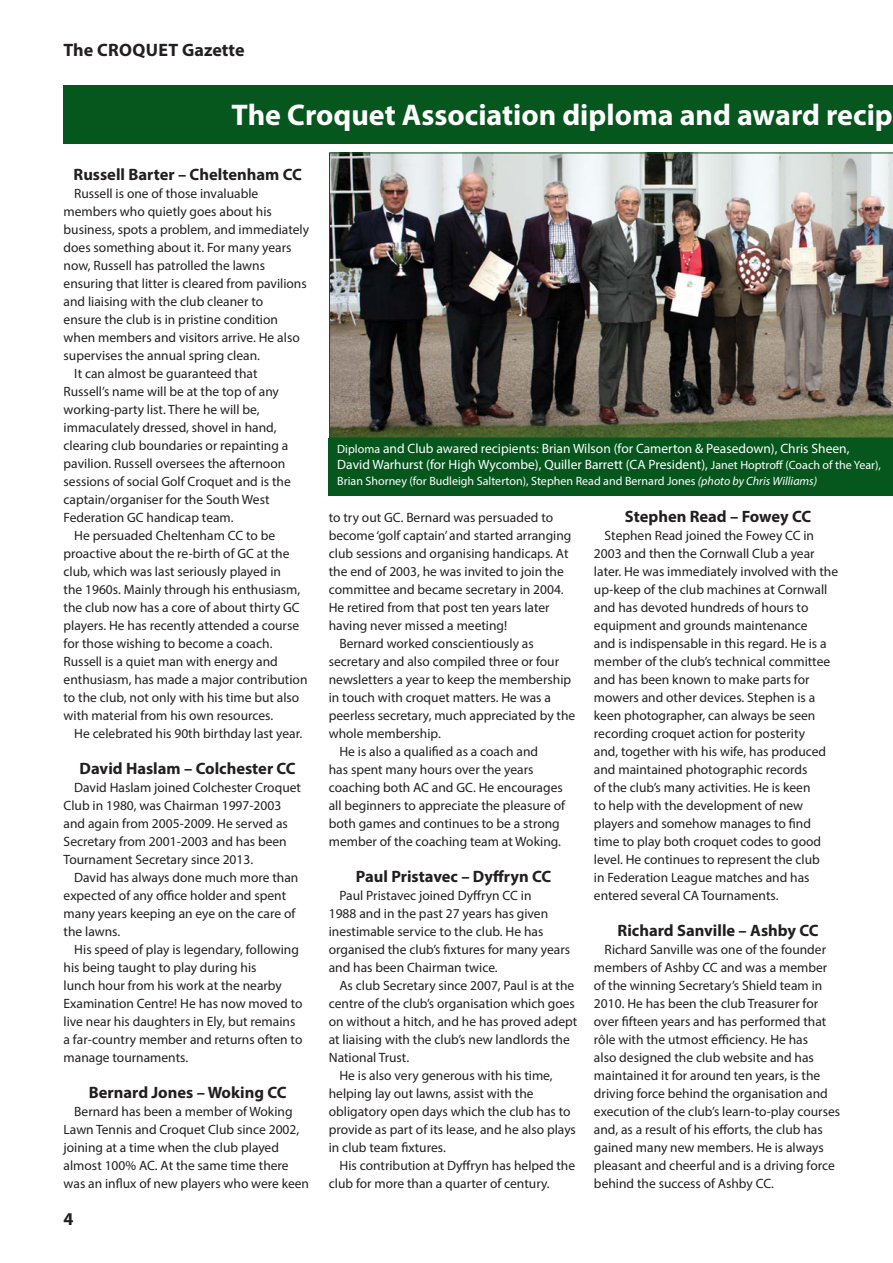
<style>
.page{position:relative;width:893px;height:1263px;background:#fff}
.page>*{position:absolute;margin:0;border:0;box-sizing:border-box;transform-origin:0 0}
.t1{font:700 30px "Myriad Pro";color:#fff}
.t2{font:700 18px "Myriad Pro";letter-spacing:.005em;color:#231f20}
.t3{font:700 16.5px "Myriad Pro";color:#231f20}
.t4{font:13.5px/18px "Myriad Pro";color:#231f20}
.t5{font:13.5px/15.8px "Myriad Pro";color:#fff}
.t6{font:12px "Myriad Pro";color:#fff}
.s1{font-size:12px}
.s2{font-style:italic}
</style>
<div class="page">
<img style="left:329px;top:153px;width:563px;height:285px">
<div style="left:329px;top:438px;width:563px;height:58px;background:#05571d"></div>
<div style="left:64px;top:85px;width:828px;height:59px;background:#05571d"></div>
<h2 class="t2" style="left:64px;top:43px;width:182px">The CROQUET Gazette</h2>
<h1 class="t1" style="left:231px;top:104px;width:662px">The Croquet Association diploma and award recip</h1>
<p class="t3" style="left:74px;top:168px;width:230px">Russell Barter – Cheltenham CC</p>
<p class="t4" style="left:74px;top:186px;width:186px">Russell is one of those invaluable</p>
<p class="t4" style="left:64px;top:204px;width:210px">members who quietly goes about his</p>
<p class="t4" style="left:64px;top:222px;width:247px">business, spots a problem, and immediately</p>
<p class="t4" style="left:64px;top:240px;width:229px">does something about it. For many years</p>
<p class="t4" style="left:64px;top:258px;width:203px">now, Russell has patrolled the lawns</p>
<p class="t4" style="left:64px;top:276px;width:245px">ensuring that litter is cleared from pavilions</p>
<p class="t4" style="left:64px;top:294px;width:201px">and liaising with the club cleaner to</p>
<p class="t4" style="left:64px;top:312px;width:216px">ensure the club is in pristine condition</p>
<p class="t4" style="left:64px;top:330px;width:238px">when members and visitors arrive. He also</p>
<p class="t4" style="left:64px;top:348px;width:198px">supervises the annual spring clean.</p>
<p class="t4" style="left:74px;top:366px;width:185px">It can almost be guaranteed that</p>
<p class="t4" style="left:64px;top:384px;width:217px">Russell’s name will be at the top of any</p>
<p class="t4" style="left:64px;top:402px;width:197px">working-party list. There he will be,</p>
<p class="t4" style="left:64px;top:420px;width:214px">immaculately dressed, shovel in hand,</p>
<p class="t4" style="left:64px;top:438px;width:226px">clearing club boundaries or repainting a</p>
<p class="t4" style="left:64px;top:456px;width:223px">pavilion. Russell oversees the afternoon</p>
<p class="t4" style="left:64px;top:474px;width:229px">sessions of social Golf Croquet and is the</p>
<p class="t4" style="left:64px;top:492px;width:207px">captain/organiser for the South West</p>
<p class="t4" style="left:64px;top:510px;width:172px">Federation GC handicap team.</p>
<p class="t4" style="left:74px;top:528px;width:202px">He persuaded Cheltenham CC to be</p>
<p class="t4" style="left:64px;top:546px;width:227px">proactive about the re-birth of GC at the</p>
<p class="t4" style="left:64px;top:564px;width:219px">club, which was last seriously played in</p>
<p class="t4" style="left:64px;top:582px;width:238px">the 1960s. Mainly through his enthusiasm,</p>
<p class="t4" style="left:64px;top:600px;width:238px">the club now has a core of about thirty GC</p>
<p class="t4" style="left:64px;top:618px;width:237px">players. He has recently attended a course</p>
<p class="t4" style="left:64px;top:636px;width:210px">for those wishing to become a coach.</p>
<p class="t4" style="left:64px;top:654px;width:216px">Russell is a quiet man with energy and</p>
<p class="t4" style="left:64px;top:672px;width:245px">enthusiasm, has made a major contribution</p>
<p class="t4" style="left:64px;top:690px;width:237px">to the club, not only with his time but also</p>
<p class="t4" style="left:64px;top:708px;width:211px">with material from his own resources.</p>
<p class="t4" style="left:74px;top:726px;width:229px">He celebrated his 90th birthday last year.</p>
<p class="t3" style="left:80px;top:762px;width:218px">David Haslam – Colchester CC</p>
<p class="t4" style="left:64px;top:780px;width:239px;text-indent:11px">David Haslam joined Colchester Croquet Club in 1980, was Chairman 1997-2003 and again from 2005-2009. He served as Secretary from 2001-2003 and has been Tournament Secretary since 2013.</p>
<p class="t4" style="left:64px;top:870px;width:236px;text-indent:11px">David has always done much more than expected of any office holder and spent many years keeping an eye on the care of the lawns.</p>
<p class="t4" style="left:64px;top:942px;width:240px;text-indent:11px">His speed of play is legendary, following his being taught to play during his<br>lunch hour from his work at the nearby Examination Centre! He has now moved to live near his daughters in Ely, but remains a far-country member and returns often to manage tournaments.</p>
<p class="t3" style="left:89px;top:1086px;width:199px">Bernard Jones – Woking CC</p>
<p class="t4" style="left:64px;top:1104px;width:247px;text-indent:11px">Bernard has been a member of Woking Lawn Tennis and Croquet Club since 2002, joining at a time when the club played almost 100% AC. At the same time there was an influx of new players who were keen</p>
<h2 class="t2" style="left:64px;top:1213px;width:11px">4</h2>
<p class="t5" style="left:337px;top:442px;width:545px"><span class="s1">Diploma</span> and Club awared recipients: Brian Wilson (for Camerton &amp; Peasedown), Chris Sheen,<br>David Warhurst (for High Wycombe), Quiller Barrett (CA President), <span class="s1">Janet Hoptroff (Coach of the Year),</span></p>
<p class="t6" style="left:337px;top:476px;width:481px">Brian Shorney (for Budleigh Salterton), Stephen Read and Bernard Jones <span class="s2">(photo by Chris Williams)</span></p>
<p class="t4" style="left:329px;top:510px;width:226px">to try out GC. Bernard was persuaded to</p>
<p class="t4" style="left:329px;top:528px;width:244px">become ‘golf captain’ and started arranging</p>
<p class="t4" style="left:329px;top:546px;width:241px">club sessions and organising handicaps. At</p>
<p class="t4" style="left:329px;top:564px;width:236px">the end of 2003, he was invited to join the</p>
<p class="t4" style="left:329px;top:582px;width:236px">committee and became secretary in 2004.</p>
<p class="t4" style="left:329px;top:600px;width:222px">He retired from that post ten years later</p>
<p class="t4" style="left:329px;top:618px;width:180px">having never missed a meeting!</p>
<p class="t4" style="left:339px;top:636px;width:196px">Bernard worked conscientiously as</p>
<p class="t4" style="left:329px;top:654px;width:232px">secretary and also compiled three or four</p>
<p class="t4" style="left:329px;top:672px;width:244px">newsletters a year to keep the membership</p>
<p class="t4" style="left:329px;top:690px;width:224px">in touch with croquet matters. He was a</p>
<p class="t4" style="left:329px;top:708px;width:248px">peerless secretary, much appreciated by the</p>
<p class="t4" style="left:329px;top:726px;width:113px">whole membership.</p>
<p class="t4" style="left:339px;top:744px;width:200px">He is also a qualified as a coach and</p>
<p class="t4" style="left:329px;top:762px;width:206px">has spent many hours over the years</p>
<p class="t4" style="left:329px;top:780px;width:235px">coaching both AC and GC. He encourages</p>
<p class="t4" style="left:329px;top:798px;width:238px">all beginners to appreciate the pleasure of</p>
<p class="t4" style="left:329px;top:816px;width:232px">both games and continues to be a strong</p>
<p class="t4" style="left:329px;top:834px;width:234px">member of the coaching team at Woking.</p>
<p class="t3" style="left:356px;top:870px;width:197px">Paul Pristavec – Dyffryn CC</p>
<p class="t4" style="left:329px;top:888px;width:243px;text-indent:11px">Paul Pristavec joined Dyffryn CC in<br>1988 and in the past 27 years has given inestimable service to the club. He has organised the club’s fixtures for many years and has been Chairman twice.</p>
<p class="t4" style="left:339px;top:978px;width:236px">As club Secretary since 2007, Paul is at the</p>
<p class="t4" style="left:329px;top:996px;width:247px">centre of the club’s organisation which goes</p>
<p class="t4" style="left:329px;top:1014px;width:250px">on without a hitch, and he has proved adept</p>
<p class="t4" style="left:329px;top:1032px;width:242px">at liaising with the club’s new landlords the</p>
<p class="t4" style="left:329px;top:1050px;width:82px">National Trust.</p>
<p class="t4" style="left:339px;top:1068px;width:215px">He is also very generous with his time,</p>
<p class="t4" style="left:329px;top:1086px;width:206px">helping lay out lawns, assist with the</p>
<p class="t4" style="left:329px;top:1104px;width:243px">obligatory open days which the club has to</p>
<p class="t4" style="left:329px;top:1122px;width:249px">provide as part of its lease, and he also plays</p>
<p class="t4" style="left:329px;top:1140px;width:118px">in club team fixtures.</p>
<p class="t4" style="left:339px;top:1158px;width:237px">His contribution at Dyffryn has helped the</p>
<p class="t4" style="left:329px;top:1176px;width:222px">club for more than a quarter of century.</p>
<p class="t3" style="left:624px;top:510px;width:188px">Stephen Read – Fowey CC</p>
<p class="t4" style="left:594px;top:528px;width:246px;text-indent:11px">Stephen Read joined the Fowey CC in 2003 and then the Cornwall Club a year later. He was immediately involved with the up-keep of the club machines at Cornwall and has devoted hundreds of hours to equipment and grounds maintenance<br>and is indispensable in this regard. He is a member of the club’s technical committee and has been known to make parts for mowers and other devices. Stephen is a keen photographer, can always be seen recording croquet action for posterity<br>and, together with his wife, has produced and maintained photographic records<br>of the club’s many activities. He is keen<br>to help with the development of new players and somehow manages to find time to play both croquet codes to good level. He continues to represent the club<br>in Federation League matches and has entered several CA Tournaments.</p>
<p class="t3" style="left:617px;top:924px;width:203px">Richard Sanville – Ashby CC</p>
<p class="t4" style="left:594px;top:942px;width:248px;text-indent:11px">Richard Sanville was one of the founder members of Ashby CC and was a member of the winning Secretary’s Shield team in 2010. He has been the club Treasurer for over fifteen years and has performed that rôle with the utmost efficiency. He has<br>also designed the club website and has maintained it for around ten years, is the driving force behind the organisation and execution of the club’s learn-to-play courses and, as a result of his efforts, the club has gained many new members. He is always pleasant and cheerful and is a driving force behind the success of Ashby CC.</p>
</div>
